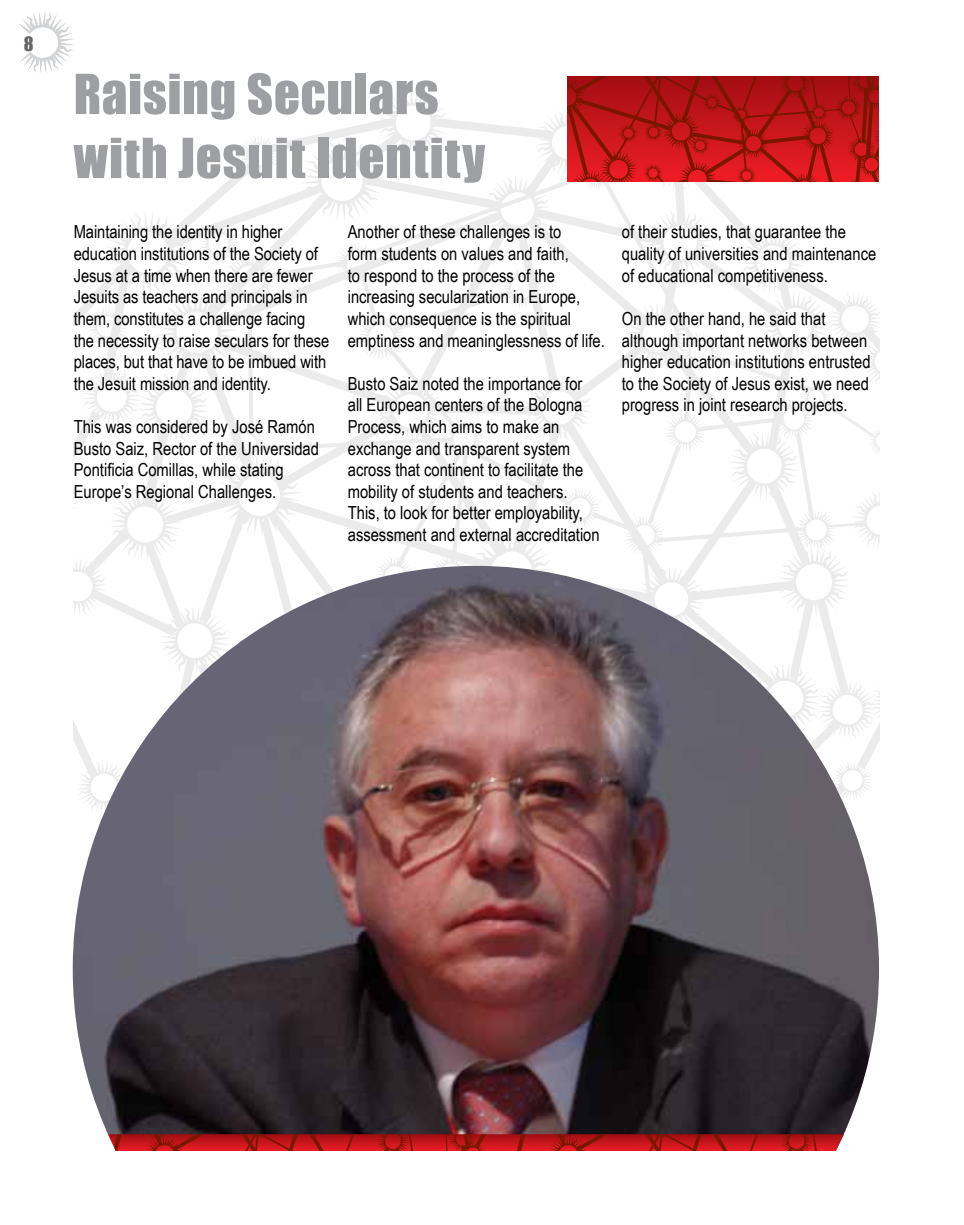
<style>
.page{position:relative;width:964px;height:1225px;background:#fff}
.page>*{position:absolute;margin:0;border:0;box-sizing:border-box;transform-origin:0 0}
.t1{font:51px/64px "Impact";letter-spacing:.015em;color:#9d9fa2}
.t2{font:18.2px "Impact";color:#636466}
.t3{font:18px/21.6px "Arial Narrow";color:#000}
</style>
<div class="page">
<svg style="left:74px;top:91px;width:805px;height:475px"></svg>
<svg style="left:19px;top:12px;width:54px;height:61px"></svg>
<svg style="left:567px;top:76px;width:312px;height:106px"></svg>
<img style="left:73px;top:566px;width:806px;height:568px">
<svg style="left:108px;top:1134px;width:736px;height:17px"></svg>
<p class="t2" style="left:24px;top:29px;width:11px">8</p>
<h1 class="t1" style="left:74px;top:61px;width:413px">Raising Seculars with Jesuit Identity</h1>
<p class="t3" style="left:74px;top:221px;width:257px">Maintaining the identity in higher education institutions of the Society of Jesus at a time when there are fewer Jesuits as teachers and principals in them, constitutes a challenge facing the necessity to raise seculars for these places, but that have to be imbued with the Jesuit mission and identity.</p>
<p class="t3" style="left:74px;top:415px;width:247px">This was considered by José Ramón Busto Saiz, Rector of the Universidad Pontificia Comillas, while stating Europe’s Regional Challenges.</p>
<p class="t3" style="left:348px;top:221px;width:258px">Another of these challenges is to<br>form students on values and faith,<br>to respond to the process of the increasing secularization in Europe, which consequence is the spiritual emptiness and meaninglessness of life.</p>
<p class="t3" style="left:348px;top:372px;width:253px">Busto Saiz noted the importance for all European centers of the Bologna Process, which aims to make an exchange and transparent system across that continent to facilitate the mobility of students and teachers.<br>This, to look for better employability, assessment and external accreditation</p>
<p class="t3" style="left:622px;top:221px;width:256px">of their studies, that guarantee the quality of universities and maintenance of educational competitiveness.</p>
<p class="t3" style="left:622px;top:307px;width:250px">On the other hand, he said that although important networks between higher education institutions entrusted to the Society of Jesus exist, we need progress in joint research projects.</p>
</div>
